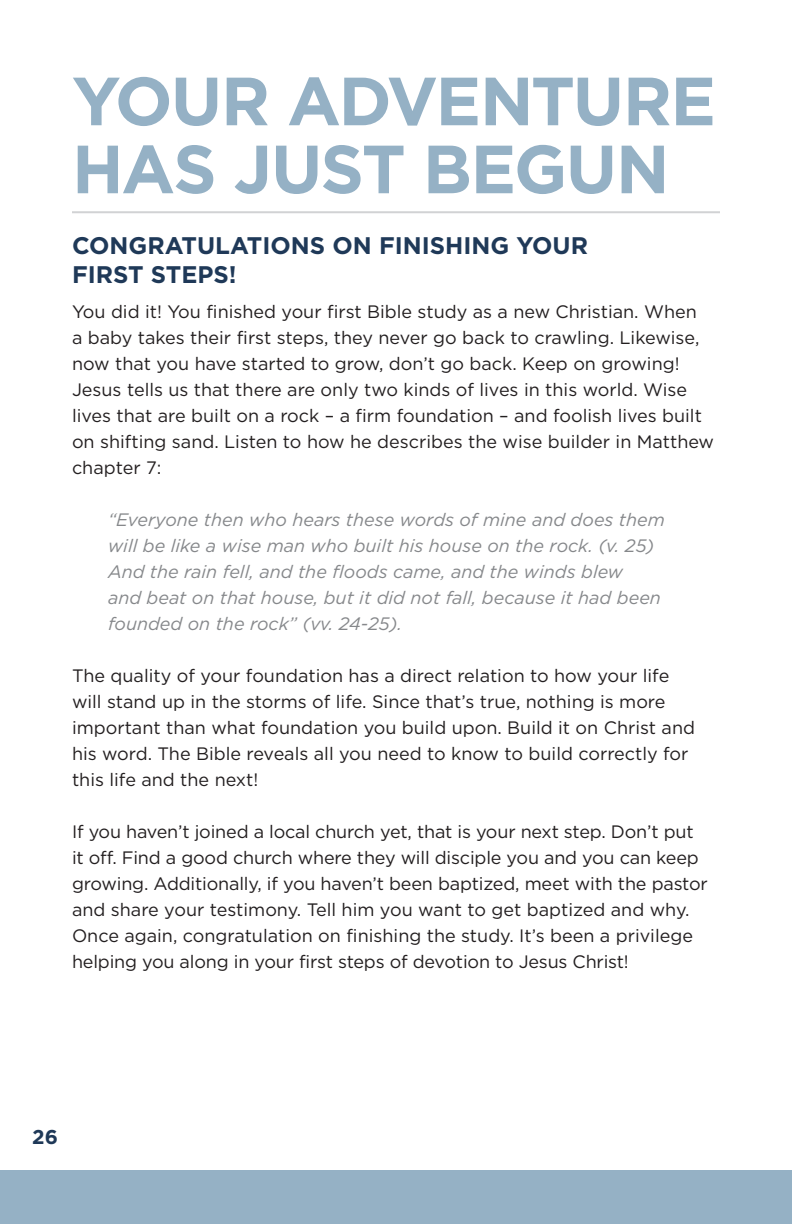
<style>
.page{position:relative;width:792px;height:1224px;background:#fff}
.page>*{position:absolute;margin:0;border:0;box-sizing:border-box;transform-origin:0 0}
.t1{font:700 68px/68px "Gotham HTF";letter-spacing:-.03em;color:#95b1c5}
.sub_head{font:700 24px/28.8px "Gotham HTF";color:#1f3958}
.t2{font:700 20px "Gotham HTF";color:#1f3958}
.body{font:18px/26px "Gotham HTF";color:#231f20}
.scripture{font:italic 18px/26px "Gotham HTF";color:#86888b}
</style>
<div class="page">
<hr style="left:72px;top:211px;width:648px;height:2px;background:#d1d2d4">
<div style="left:0;top:1170px;width:792px;height:54px;background:#95b1c5"></div>
<p class="t1" style="left:72px;top:65px;width:646px">YOUR ADVENTURE<br>HAS JUST BEGUN</p>
<p class="sub_head" style="left:72px;top:231px;width:518px">CONGRATULATIONS ON FINISHING YOUR<br>FIRST STEPS!</p>
<p class="body" style="left:72px;top:298px;width:644px">You did it! You finished your first Bible study as a new Christian. When<br>a baby takes their first steps, they never go back to crawling. Likewise, now that you have started to grow, don’t go back. Keep on growing!<br>Jesus tells us that there are only two kinds of lives in this world. Wise lives that are built on a rock – a firm foundation – and foolish lives built on shifting sand. Listen to how he describes the wise builder in Matthew chapter 7:</p>
<p class="scripture" style="left:108px;top:507px;width:558px">“Everyone then who hears these words of mine and does them will be like a wise man who built his house on the rock. (v. 25)<br>And the rain fell, and the floods came, and the winds blew<br>and beat on that house, but it did not fall, because it had been founded on the rock” (vv. 24-25).</p>
<p class="body" style="left:72px;top:662px;width:625px">The quality of your foundation has a direct relation to how your life will stand up in the storms of life. Since that’s true, nothing is more important than what foundation you build upon. Build it on Christ and his word. The Bible reveals all you need to know to build correctly for this life and the next!</p>
<p class="body" style="left:72px;top:818px;width:637px">If you haven’t joined a local church yet, that is your next step. Don’t put it off. Find a good church where they will disciple you and you can keep growing. Additionally, if you haven’t been baptized, meet with the pastor and share your testimony. Tell him you want to get baptized and why.<br>Once again, congratulation on finishing the study. It’s been a privilege helping you along in your first steps of devotion to Jesus Christ!</p>
<p class="t2" style="left:32px;top:1126px;width:27px">26</p>
</div>
